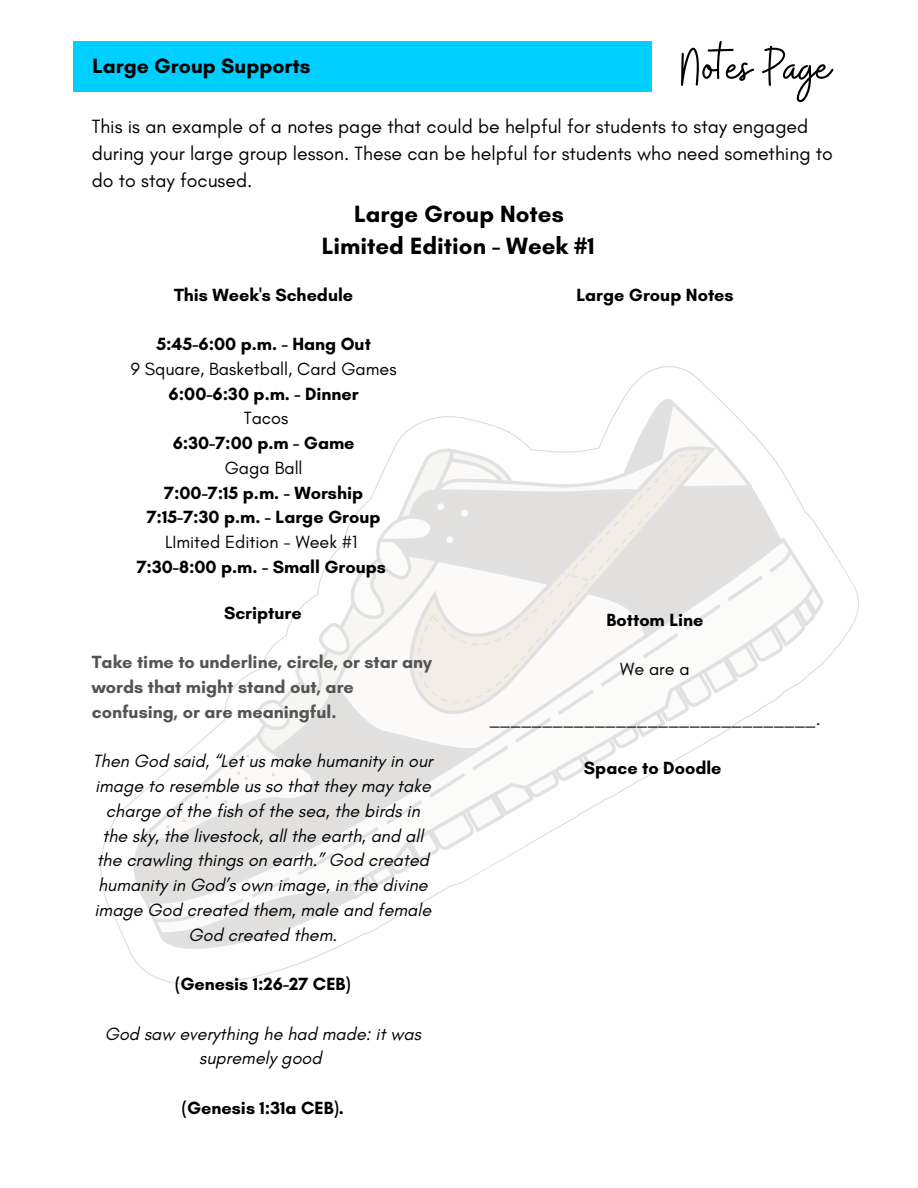
<style>
.page{position:relative;width:918px;height:1188px;background:#fff}
.page>*{position:absolute;margin:0;border:0;box-sizing:border-box;transform-origin:0 0}
.t1{font:53.1px "Buffalo";color:#000}
.t2{font:700 24px "Glacial Indifference";color:#000}
.t3{font:700 21.15px "Glacial Indifference";color:#010101}
.t4{font:19.5px/27px "Glacial Indifference";color:#000}
.t5{font:italic 18px/24.8px "Glacial Indifference";color:#000;text-align:center}
.t6{font:700 18px "Glacial Indifference";color:#000}
.t7{font:18px "Glacial Indifference";color:#000}
.t8{font:700 18px/24.8px "Glacial Indifference";color:#545454}
</style>
<div class="page">
<div style="left:74px;top:41px;width:578px;height:51px;background:#00ceff"></div>
<svg style="left:126px;top:390px;width:701px;height:595px"></svg>
<p class="t1" style="left:681px;top:33px;width:151px">Notes Page</p>
<p class="t4" style="left:92px;top:113px;width:743px">This is an example of a notes page that could be helpful for students to stay engaged during your large group lesson. These can be helpful for students who need something to do to stay focused.</p>
<p class="t2" style="left:354px;top:199px;width:211px">Large Group Notes</p>
<p class="t2" style="left:322px;top:231px;width:274px">Limited Edition - Week #1</p>
<p class="t3" style="left:93px;top:53px;width:220px">Large Group Supports</p>
<p class="t6" style="left:174px;top:284px;width:181px">This Week's Schedule</p>
<p class="t6" style="left:156px;top:333px;width:216px">5:45-6:00 p.m. - Hang Out</p>
<p class="t7" style="left:131px;top:358px;width:267px">9 Square, Basketball, Card Games</p>
<p class="t6" style="left:169px;top:383px;width:192px">6:00-6:30 p.m. - Dinner</p>
<p class="t7" style="left:244px;top:407px;width:46px">Tacos</p>
<p class="t6" style="left:173px;top:432px;width:183px">6:30-7:00 p.m - Game</p>
<p class="t7" style="left:225px;top:457px;width:79px">Gaga Ball</p>
<p class="t6" style="left:164px;top:482px;width:201px">7:00-7:15 p.m. - Worship</p>
<p class="t6" style="left:147px;top:506px;width:235px">7:15-7:30 p.m. - Large Group</p>
<p class="t7" style="left:165px;top:531px;width:194px">LImited Edition - Week #1</p>
<p class="t6" style="left:137px;top:556px;width:251px">7:30-8:00 p.m. - Small Groups</p>
<p class="t6" style="left:224px;top:602px;width:79px">Scripture</p>
<p class="t8" style="left:92px;top:650px;width:342px">Take time to underline, circle, or star any words that might stand out, are confusing, or are meaningful.</p>
<p class="t5" style="left:93px;top:749px;width:341px">Then God said, “Let us make humanity in our image to resemble us so that they may take charge of the fish of the sea, the birds in the sky, the livestock, all the earth, and all the crawling things on earth.” God created humanity in God’s own image, in the divine image God created them, male and female God created them.</p>
<p class="t6" style="left:175px;top:973px;width:177px">(Genesis 1:26-27 CEB)</p>
<p class="t5" style="left:105px;top:1021px;width:318px">God saw everything he had made: it was supremely good</p>
<p class="t6" style="left:182px;top:1097px;width:163px">(Genesis 1:31a CEB).</p>
<p class="t6" style="left:576px;top:284px;width:159px">Large Group Notes</p>
<p class="t6" style="left:607px;top:608px;width:98px">Bottom Line</p>
<p class="t7" style="left:620px;top:658px;width:71px">We are a</p>
<p class="t7" style="left:489px;top:707px;width:333px">_______________________________.</p>
<p class="t6" style="left:584px;top:757px;width:139px">Space to Doodle</p>
</div>
